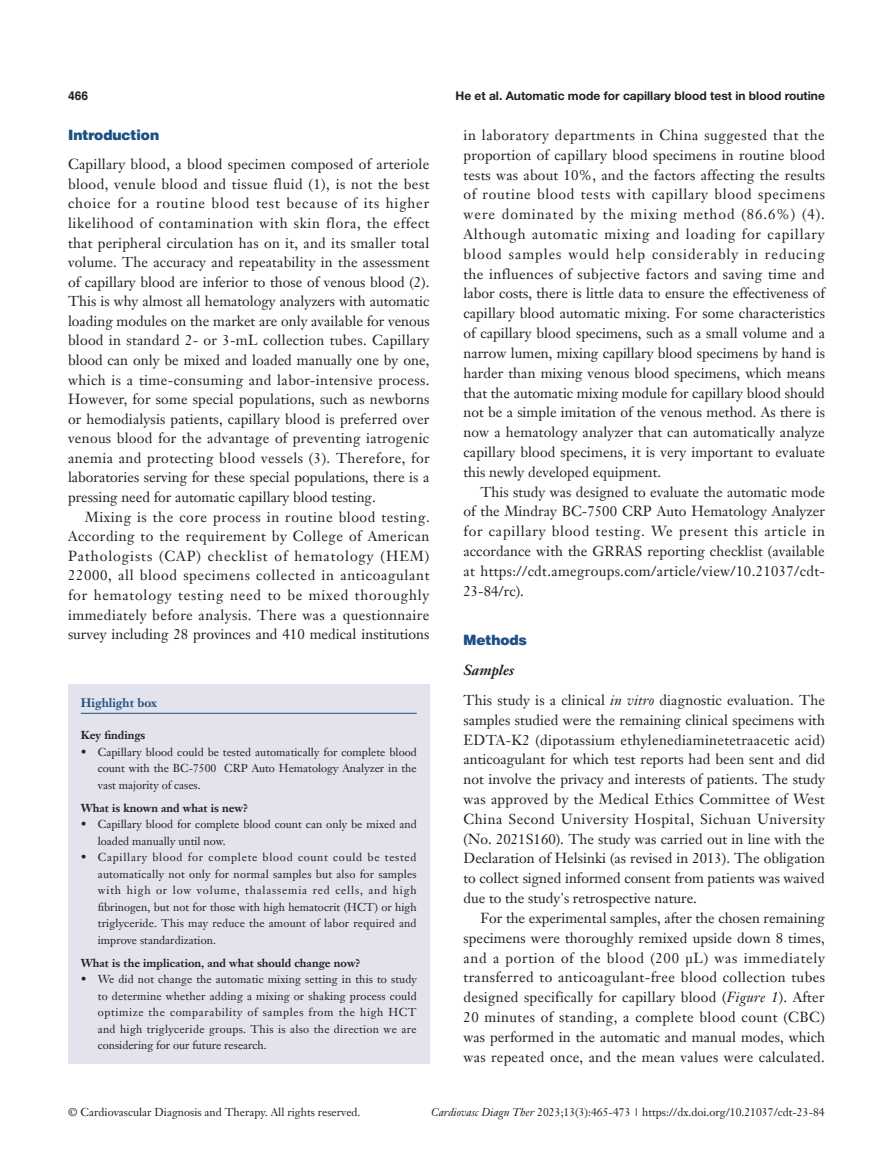
<style>
.page{position:relative;width:893px;height:1170px;background:#fff}
.page>*{position:absolute;margin:0;border:0;box-sizing:border-box;transform-origin:0 0}
.t1{font:14.25px/19.8px "Janson Text LT";color:#231f20;text-align:justify}
.t2{font:900 14.25px "Helvetica";color:#1c5085}
.t3{font:700 12px "Helvetica Neue LT Pro";color:#231f20}
.t4{font:700 12px "Janson Text LT";color:#1c5085}
.t5{font:700 12px "Helvetica";color:#231f20}
.t6{font:11.25px/16.5px "Janson Text LT";color:#231f20;text-align:justify}
.t7{font:700 11.25px "Janson Text LT";color:#231f20}
.s1{font-weight:700;font-style:italic}
.s2{font-style:italic}
</style>
<div class="page">
<div style="left:68px;top:683px;width:361px;height:380px;background:#e2e3ec"></div>
<hr style="left:81px;top:712px;width:336px;height:1px;background:#1c5085">
<p class="t5" style="left:68px;top:88px;width:22px">466</p>
<p class="t3" style="left:455px;top:88px;width:371px">He et al. Automatic mode for capillary blood test in blood routine</p>
<p class="t2" style="left:68px;top:126px;width:93px">Introduction</p>
<p class="t1" style="left:68px;top:154px;width:363px">Capillary blood, a blood specimen composed of arteriole blood, venule blood and tissue fluid (1), is not the best choice for a routine blood test because of its higher likelihood of contamination with skin flora, the effect that peripheral circulation has on it, and its smaller total volume. The accuracy and repeatability in the assessment of capillary blood are inferior to those of venous blood (2).<br>This is why almost all hematology analyzers with automatic loading modules on the market are only available for venous blood in standard 2- or 3-mL collection tubes. Capillary blood can only be mixed and loaded manually one by one, which is a time-consuming and labor-intensive process.<br>However, for some special populations, such as newborns or hemodialysis patients, capillary blood is preferred over venous blood for the advantage of preventing iatrogenic anemia and protecting blood vessels (3). Therefore, for laboratories serving for these special populations, there is a pressing need for automatic capillary blood testing.</p>
<p class="t1" style="left:68px;top:507px;width:363px;text-indent:17px">Mixing is the core process in routine blood testing.<br>According to the requirement by College of American Pathologists (CAP) checklist of hematology (HEM)<br>22000, all blood specimens collected in anticoagulant for hematology testing need to be mixed thoroughly immediately before analysis. There was a questionnaire survey including 28 provinces and 410 medical institutions</p>
<p class="t4" style="left:81px;top:695px;width:78px">Highlight box</p>
<p class="t7" style="left:81px;top:728px;width:66px">Key findings</p>
<p class="t6" style="left:98px;top:743px;width:321px;text-indent:-17px">• Capillary blood could be tested automatically for complete blood count with the BC-7500 CRP Auto Hematology Analyzer in the vast majority of cases.</p>
<p class="t7" style="left:81px;top:800px;width:169px">What is known and what is new?</p>
<p class="t6" style="left:98px;top:816px;width:320px;text-indent:-17px">• Capillary blood for complete blood count can only be mixed and loaded manually until now.</p>
<p class="t6" style="left:98px;top:849px;width:320px;text-indent:-17px">• Capillary blood for complete blood count could be tested automatically not only for normal samples but also for samples with high or low volume, thalassemia red cells, and high fibrinogen, but not for those with high hematocrit (HCT) or high triglyceride. This may reduce the amount of labor required and improve standardization.</p>
<p class="t7" style="left:81px;top:955px;width:281px">What is the implication, and what should change now?</p>
<p class="t6" style="left:98px;top:970px;width:321px;text-indent:-17px">• We did not change the automatic mixing setting in this to study to determine whether adding a mixing or shaking process could optimize the comparability of samples from the high HCT and high triglyceride groups. This is also the direction we are considering for our future research.</p>
<p class="t1" style="left:463px;top:125px;width:363px">in laboratory departments in China suggested that the proportion of capillary blood specimens in routine blood tests was about 10%, and the factors affecting the results of routine blood tests with capillary blood specimens were dominated by the mixing method (86.6%) (4).<br>Although automatic mixing and loading for capillary blood samples would help considerably in reducing the influences of subjective factors and saving time and labor costs, there is little data to ensure the effectiveness of capillary blood automatic mixing. For some characteristics of capillary blood specimens, such as a small volume and a narrow lumen, mixing capillary blood specimens by hand is harder than mixing venous blood specimens, which means that the automatic mixing module for capillary blood should not be a simple imitation of the venous method. As there is now a hematology analyzer that can automatically analyze capillary blood specimens, it is very important to evaluate this newly developed equipment.</p>
<p class="t1" style="left:463px;top:481px;width:363px;text-indent:17px">This study was designed to evaluate the automatic mode of the Mindray BC-7500 CRP Auto Hematology Analyzer for capillary blood testing. We present this article in accordance with the GRRAS reporting checklist (available at https://cdt.amegroups.com/article/view/10.21037/cdt-23-84/rc).</p>
<p class="t2" style="left:463px;top:631px;width:65px">Methods</p>
<p class="t1" style="left:463px;top:655px;width:363px;line-height:29.8px"><span class="s1">Samples<br></span>This study is a clinical <span class="s2">in vitro</span> diagnostic evaluation. The</p>
<p class="t1" style="left:463px;top:709px;width:363px">samples studied were the remaining clinical specimens with EDTA-K2 (dipotassium ethylenediaminetetraacetic acid) anticoagulant for which test reports had been sent and did not involve the privacy and interests of patients. The study was approved by the Medical Ethics Committee of West China Second University Hospital, Sichuan University (No. 2021S160). The study was carried out in line with the Declaration of Helsinki (as revised in 2013). The obligation to collect signed informed consent from patients was waived due to the study's retrospective nature.</p>
<p class="t1" style="left:463px;top:907px;width:363px;text-indent:17px">For the experimental samples, after the chosen remaining specimens were thoroughly remixed upside down 8 times, and a portion of the blood (200 µL) was immediately transferred to anticoagulant-free blood collection tubes designed specifically for capillary blood (<span class="s2">Figure 1</span>). After 20 minutes of standing, a complete blood count (CBC) was performed in the automatic and manual modes, which was repeated once, and the mean values were calculated.</p>
<p class="t6" style="left:68px;top:1103px;width:294px">© Cardiovascular Diagnosis and Therapy. All rights reserved.</p>
<p class="t6" style="left:431px;top:1103px;width:395px"><span class="s2">Cardiovasc Diagn Ther</span> 2023;13(3):465-473 | https://dx.doi.org/10.21037/cdt-23-84</p>
</div>
